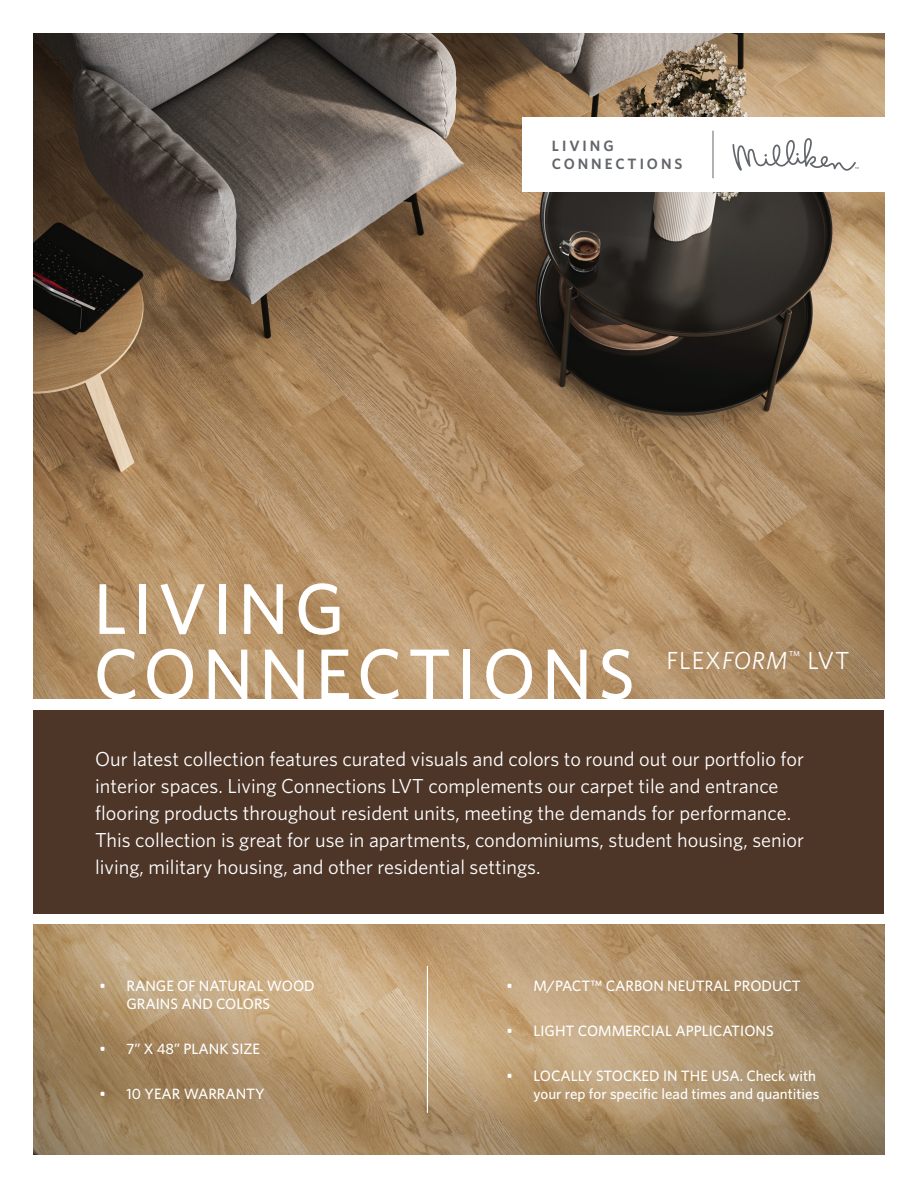
<style>
.page{position:relative;width:918px;height:1188px;background:#fff}
.page>*{position:absolute;margin:0;border:0;box-sizing:border-box;transform-origin:0 0}
.t1{font:500 72px/65.4px "Whitney";letter-spacing:.08em;color:#fff}
.t2{font:24.75px "Whitney";letter-spacing:.04em;color:#fff}
.t3{font:20.25px/27px "Whitney";color:#fff}
.t4{font:500 15px/18px "Whitney";color:#fff}
.t5{font:600 15px/18px "Whitney";letter-spacing:.2em;color:#62656a}
.s1{font-style:italic}
</style>
<div class="page">
<img style="left:34px;top:34px;width:850px;height:665px">
<img style="left:34px;top:924px;width:850px;height:230px">
<div style="left:34px;top:710px;width:850px;height:203px;background:#4d3528"></div>
<div style="left:522px;top:117px;width:370px;height:74px;background:#fff"></div>
<svg style="left:732px;top:138px;width:127px;height:33px"></svg>
<hr style="left:713px;top:131px;width:1px;height:47px;background:#62656a">
<hr style="left:427px;top:966px;width:1px;height:147px;background:#fff">
<p class="t5" style="left:552px;top:137px;width:132px">LIVING<br>CONNECTIONS</p>
<h1 class="t1" style="left:94px;top:575px;width:543px">LIVING<br>CONNECTIONS</h1>
<p class="t2" style="left:666px;top:644px;width:185px">FLEX<span class="s1">FORM</span><sup>™</sup> LVT</p>
<p class="t3" style="left:95px;top:745px;width:710px">Our latest collection features curated visuals and colors to round out our portfolio for interior spaces. Living Connections LVT complements our carpet tile and entrance flooring products throughout resident units, meeting the demands for performance.<br>This collection is great for use in apartments, condominiums, student housing, senior living, military housing, and other residential settings.</p>
<p class="t4" style="left:127px;top:977px;width:190px;text-indent:-27px">• RANGE OF NATURAL WOOD<br>GRAINS AND COLORS</p>
<p class="t4" style="left:100px;top:1040px;width:162px">• 7” X 48” PLANK SIZE</p>
<p class="t4" style="left:100px;top:1085px;width:167px">• 10 YEAR WARRANTY</p>
<p class="t4" style="left:506px;top:977px;width:296px">• M/PACT™ CARBON NEUTRAL PRODUCT</p>
<p class="t4" style="left:506px;top:1022px;width:269px">• LIGHT COMMERCIAL APPLICATIONS</p>
<p class="t4" style="left:506px;top:1067px;width:314px;text-align:right">• LOCALLY STOCKED IN THE USA. Check with your rep for specific lead times and quantities</p>
</div>
